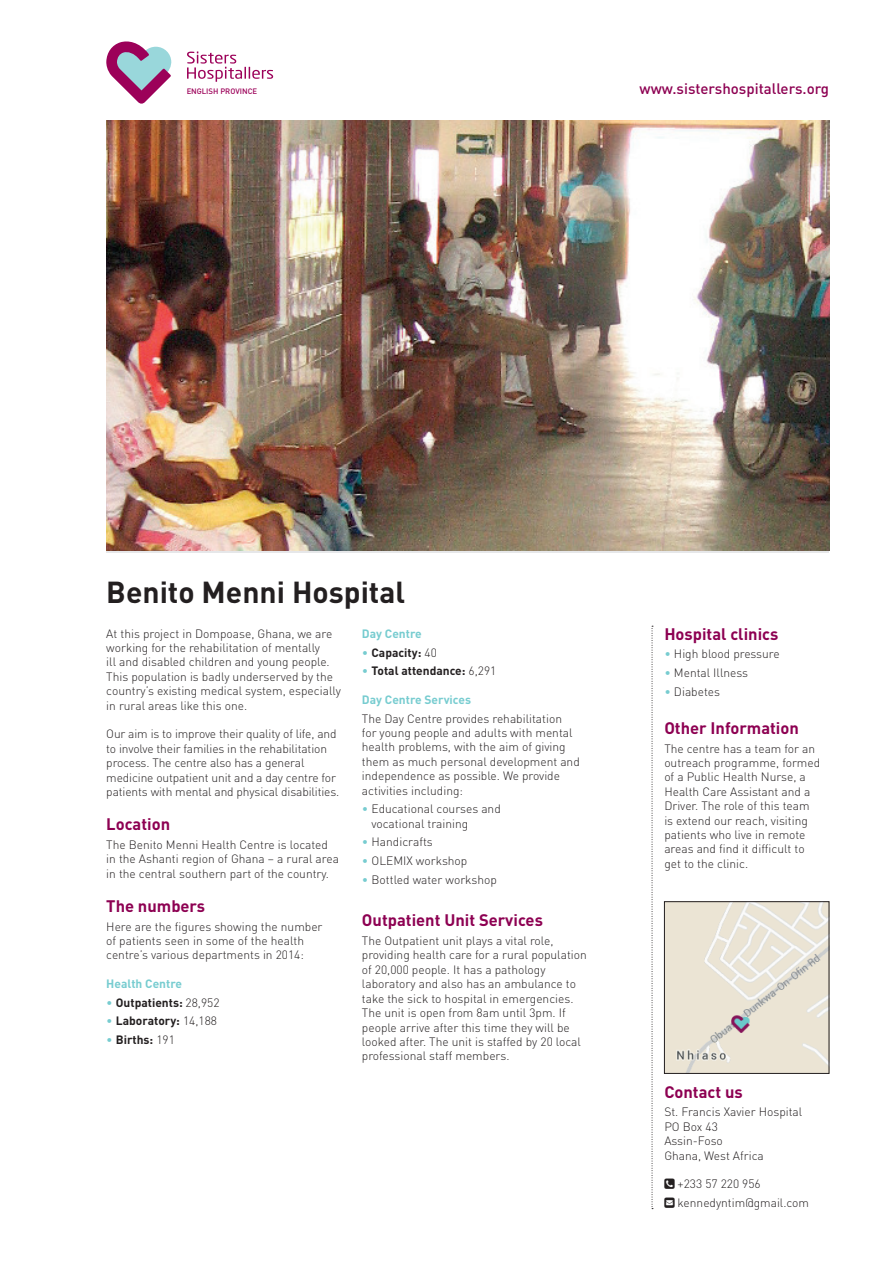
<style>
.page{position:relative;width:893px;height:1263px;background:#fff}
.page>*{position:absolute;margin:0;border:0;box-sizing:border-box;transform-origin:0 0}
.t1{font:700 30px "DIN";color:#231f20}
.t2{font:700 16.5px "DIN";color:#8d0052}
.t3{font:500 15px "DIN";color:#8d0052}
.t4{font:300 12px/14.4px "DIN";color:#231f20}
.t5{font:700 12px "DIN";color:#231f20}
.t6{font:700 12px "DIN";color:#77ccd0}
.t7{font:500 7.8px "DIN";color:#9c0159}
.s1{font-weight:300;color:#77ccd0}
.s2{font-weight:300}
.s3{color:#77ccd0}
</style>
<div class="page">
<svg style="left:106px;top:41px;width:66px;height:63px"></svg>
<svg style="left:187px;top:51px;width:86px;height:31px"></svg>
<img style="left:106px;top:121px;width:723px;height:430px">
<svg style="left:652px;top:626px;width:1px;height:583px"></svg>
<img style="left:666px;top:903px;width:161px;height:168px">
<div style="left:664px;top:901px;width:165px;height:172px;border:1px solid #231f20"></div>
<p class="t7" style="left:187px;top:86px;width:72px">ENGLISH PROVINCE</p>
<p class="t3" style="left:640px;top:79px;width:191px">www.sistershospitallers.org</p>
<h1 class="t1" style="left:106px;top:573px;width:300px">Benito Menni Hospital</h1>
<p class="t4" style="left:106px;top:626px;width:236px">At this project in Dompoase, Ghana, we are working for the rehabilitation of mentally<br>ill and disabled children and young people.<br>This population is badly underserved by the country’s existing medical system, especially in rural areas like this one.</p>
<p class="t4" style="left:106px;top:727px;width:235px">Our aim is to improve their quality of life, and to involve their families in the rehabilitation process. The centre also has a general medicine outpatient unit and a day centre for patients with mental and physical disabilities.</p>
<h2 class="t2" style="left:106px;top:813px;width:65px">Location</h2>
<p class="t4" style="left:106px;top:837px;width:234px">The Benito Menni Health Centre is located in the Ashanti region of Ghana – a rural area in the central southern part of the country.</p>
<h2 class="t2" style="left:106px;top:895px;width:100px">The numbers</h2>
<p class="t4" style="left:106px;top:919px;width:218px">Here are the figures showing the number of patients seen in some of the health centre’s various departments in 2014:</p>
<p class="t6" style="left:106px;top:976px;width:77px">Health Centre</p>
<p class="t5" style="left:106px;top:995px;width:115px"><span class="s1">•</span> Outpatients: <span class="s2">28,952</span></p>
<p class="t5" style="left:106px;top:1013px;width:112px"><span class="s1">•</span> Laboratory: <span class="s2">14,188</span></p>
<p class="t5" style="left:106px;top:1032px;width:70px"><span class="s1">•</span> Births: <span class="s2">191</span></p>
<p class="t6" style="left:362px;top:626px;width:61px">Day Centre</p>
<p class="t5" style="left:362px;top:644px;width:76px"><span class="s1">•</span> Capacity: <span class="s2">40</span></p>
<p class="t5" style="left:362px;top:663px;width:136px"><span class="s1">•</span> Total attendance: <span class="s2">6,291</span></p>
<p class="t6" style="left:362px;top:692px;width:111px">Day Centre Services</p>
<p class="t4" style="left:362px;top:711px;width:219px">The Day Centre provides rehabilitation<br>for young people and adults with mental health problems, with the aim of giving them as much personal development and independence as possible. We provide activities including:</p>
<p class="t4" style="left:372px;top:802px;width:131px;text-indent:-10px"><span class="s3">•</span> Educational courses and vocational training</p>
<p class="t4" style="left:362px;top:835px;width:72px"><span class="s3">•</span> Handicrafts</p>
<p class="t4" style="left:362px;top:853px;width:107px"><span class="s3">•</span> OLEMIX workshop</p>
<p class="t4" style="left:362px;top:872px;width:137px"><span class="s3">•</span> Bottled water workshop</p>
<h2 class="t2" style="left:362px;top:910px;width:182px">Outpatient Unit Services</h2>
<p class="t4" style="left:362px;top:933px;width:226px">The Outpatient unit plays a vital role, providing health care for a rural population of 20,000 people. It has a pathology laboratory and also has an ambulance to take the sick to hospital in emergencies.<br>The unit is open from 8am until 3pm. If people arrive after this time they will be looked after. The unit is staffed by 20 local professional staff members.</p>
<h2 class="t2" style="left:664px;top:623px;width:116px">Hospital clinics</h2>
<p class="t4" style="left:664px;top:646px;width:117px"><span class="s3">•</span> High blood pressure</p>
<p class="t4" style="left:664px;top:665px;width:85px"><span class="s3">•</span> Mental Illness</p>
<p class="t4" style="left:664px;top:684px;width:57px"><span class="s3">•</span> Diabetes</p>
<h2 class="t2" style="left:664px;top:717px;width:136px">Other Information</h2>
<p class="t4" style="left:664px;top:741px;width:157px">The centre has a team for an outreach programme, formed of a Public Health Nurse, a<br>Health Care Assistant and a<br>Driver. The role of this team is extend our reach, visiting patients who live in remote areas and find it difficult to get to the clinic.</p>
<h2 class="t2" style="left:664px;top:1081px;width:80px">Contact us</h2>
<p class="t4" style="left:664px;top:1105px;width:139px">St. Francis Xavier Hospital<br>PO Box 43<br>Assin-Foso<br>Ghana, West Africa</p>
<p class="t4" style="left:678px;top:1175px;width:133px;line-height:18.6px">+233 57 220 956 kennedyntim@gmail.com</p>
</div>
